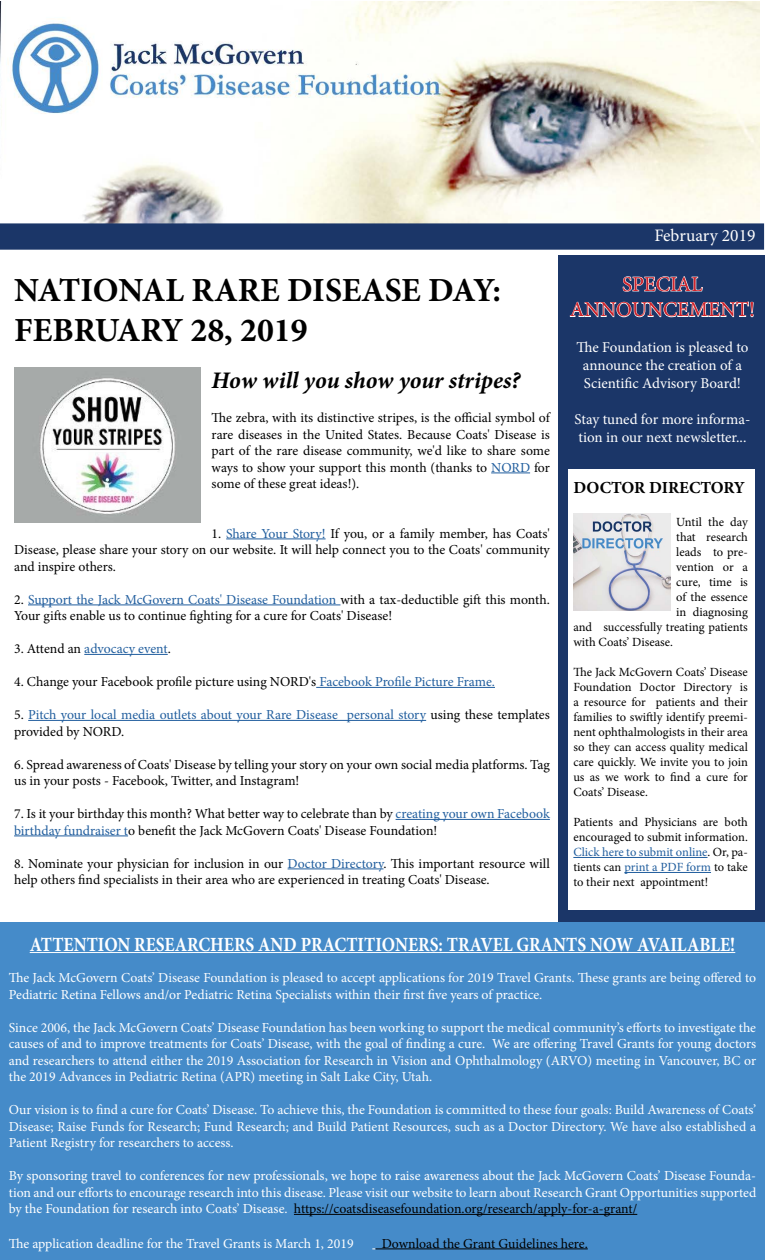
<style>
.page{position:relative;width:765px;height:1260px;background:#fff}
.page>*{position:absolute;margin:0;border:0;box-sizing:border-box;transform-origin:0 0}
.t1{font:700 33.75px/40.5px "Minion Pro";letter-spacing:-.005em;color:#000}
.t2{font:italic 700 23.75px "Minion Pro";letter-spacing:-.005em;color:#000}
.t3{font:21.25px/25.5px "Minion Pro";color:#d2232a;text-align:center}
.t4{font:700 20.12px "Minion Pro";color:#fff;scale:.87 1}
.t5{font:17.5px "Minion Pro";color:#fff}
.t6{font:700 16.88px "Minion Pro";color:#000}
.t7{font:15px/18px "Minion Pro";color:#fff;text-align:center}
.t8{font:13.75px/16.5px "Minion Pro";color:#fff;text-align:justify}
.t9{font:13.75px/16.5px "Minion Pro";color:#000}
.t10{font:13.75px/16.5px "Minion Pro";letter-spacing:-.005em;color:#215e9e}
.t11{font:12.5px/15px "Minion Pro";color:#000;text-align:justify}
.s1{color:#215e9e}
.s2{color:#000}
</style>
<div class="page">
<img style="left:0;top:2px;width:760px;height:221px">
<div style="left:559px;top:255px;width:206px;height:726px;background:#1b3668"></div>
<div style="left:0;top:922px;width:765px;height:338px;background:#458bc9"></div>
<div style="left:0;top:223px;width:764px;height:27px;background:#1b3668"></div>
<div style="left:568px;top:469px;width:187px;height:441px;background:#fff"></div>
<hr style="left:573px;top:857px;width:135px;height:1px;background:#215e9e">
<hr style="left:624px;top:872px;width:87px;height:1px;background:#215e9e">
<img style="left:573px;top:514px;width:98px;height:97px">
<hr style="left:491px;top:473px;width:39px;height:1px;background:#215e9e">
<hr style="left:226px;top:539px;width:100px;height:1px;background:#215e9e">
<hr style="left:28px;top:605px;width:312px;height:1px;background:#215e9e">
<hr style="left:84px;top:654px;width:84px;height:1px;background:#215e9e">
<hr style="left:316px;top:687px;width:179px;height:1px;background:#215e9e">
<hr style="left:28px;top:720px;width:398px;height:1px;background:#215e9e">
<hr style="left:396px;top:819px;width:154px;height:1px;background:#215e9e">
<hr style="left:14px;top:836px;width:114px;height:1px;background:#215e9e">
<hr style="left:288px;top:869px;width:96px;height:1px;background:#215e9e">
<img style="left:14px;top:367px;width:186px;height:156px">
<hr style="left:30px;top:952px;width:705px;height:1px;background:#fff">
<hr style="left:294px;top:1214px;width:343px;height:1px;background:#000">
<hr style="left:375px;top:1249px;width:213px;height:1px;background:#000">
<svg style="left:570px;top:276px;width:184px;height:42px"></svg>
<h1 class="t1" style="left:14px;top:269px;width:489px">NATIONAL RARE DISEASE DAY:<br>FEBRUARY 28, 2019</h1>
<h2 class="t2" style="left:212px;top:363px;width:310px">How will you show your stripes?</h2>
<p class="t9" style="left:212px;top:409px;width:340px;text-align:justify">The zebra, with its distinctive stripes, is the official symbol of rare diseases in the United States. Because Coats' Disease is part of the rare disease community, we'd like to share some ways to show your support this month (thanks to <span class="s1">NORD</span> for some of these great ideas!).</p>
<p class="t9" style="left:14px;top:525px;width:537px;text-align:justify;text-indent:197px">1. <span class="s1">Share Your Story!</span> If you, or a family member, has Coats' Disease, please share your story on our website. It will help connect you to the Coats' community and inspire others.</p>
<p class="t9" style="left:14px;top:591px;width:537px">2. <span class="s1">Support the Jack McGovern Coats' Disease Foundation</span> with a tax-deductible gift this month.<br>Your gifts enable us to continue fighting for a cure for Coats' Disease!</p>
<p class="t10" style="left:14px;top:640px;width:158px"><span class="s2">3. Attend an</span> advocacy event<span class="s2">.</span></p>
<p class="t9" style="left:14px;top:673px;width:482px">4. Change your Facebook profile picture using NORD's <span class="s1">Facebook Profile Picture Frame.</span></p>
<p class="t10" style="left:14px;top:706px;width:537px"><span class="s2">5.</span> Pitch your local media outlets about your Rare Disease personal story <span class="s2">using these templates provided by NORD.</span></p>
<p class="t9" style="left:14px;top:756px;width:537px">6. Spread awareness of Coats' Disease by telling your story on your own social media platforms. Tag us in your posts - Facebook, Twitter, and Instagram!</p>
<p class="t9" style="left:14px;top:805px;width:537px">7. Is it your birthday this month? What better way to celebrate than by <span class="s1">creating your own Facebook birthday fundraiser t</span>o benefit the Jack McGovern Coats' Disease Foundation!</p>
<p class="t9" style="left:14px;top:855px;width:537px">8. Nominate your physician for inclusion in our <span class="s1">Doctor Directory</span>. This important resource will help others find specialists in their area who are experienced in treating Coats' Disease.</p>
<p class="t5" style="left:654px;top:224px;width:103px">February 2019</p>
<h3 class="t3" style="left:570px;top:272px;width:187px">SPECIAL<br>ANNOUNCEMENT!</h3>
<p class="t7" style="left:576px;top:339px;width:174px">The Foundation is pleased to announce the creation of a<br>Scientific Advisory Board!</p>
<p class="t7" style="left:575px;top:411px;width:177px;text-align:left">Stay tuned for more informa&shy;tion in our next newsletter...</p>
<p class="t6" style="left:573px;top:476px;width:173px">DOCTOR DIRECTORY</p>
<p class="t11" style="left:676px;top:515px;width:73px">Until the day</p>
<p class="t11" style="left:676px;top:530px;width:73px">that research</p>
<p class="t11" style="left:676px;top:545px;width:73px">leads to pre-</p>
<p class="t11" style="left:676px;top:560px;width:73px">vention or a</p>
<p class="t11" style="left:676px;top:575px;width:73px">cure, time is</p>
<p class="t11" style="left:676px;top:590px;width:73px">of the essence</p>
<p class="t11" style="left:676px;top:605px;width:73px">in diagnosing</p>
<p class="t11" style="left:573px;top:620px;width:176px">and successfully treating patients</p>
<p class="t11" style="left:573px;top:635px;width:101px">with Coats’ Disease.</p>
<p class="t11" style="left:573px;top:665px;width:176px">The Jack McGovern Coats’ Disease Foundation Doctor Directory is a resource for patients and their families to swiftly identify preemi&shy;nent ophthalmologists in their area so they can access quality medical care quickly. We invite you to join us as we work to find a cure for Coats’ Disease.</p>
<p class="t11" style="left:573px;top:815px;width:176px">Patients and Physicians are both encouraged to submit information.<br><span class="s1">Click here to submit online</span>. Or, pa&shy;tients can <span class="s1">print a PDF form</span> to take to their next appointment!</p>
<h3 class="t4" style="left:30px;top:930px;width:812px">ATTENTION RESEARCHERS AND PRACTITIONERS: TRAVEL GRANTS NOW AVAILABLE!</h3>
<p class="t8" style="left:9px;top:969px;width:749px">The Jack McGovern Coats’ Disease Foundation is pleased to accept applications for 2019 Travel Grants. These grants are being offered to<br>Pediatric Retina Fellows and/or Pediatric Retina Specialists within their first five years of practice.</p>
<p class="t8" style="left:9px;top:1019px;width:749px">Since 2006, the Jack McGovern Coats’ Disease Foundation has been working to support the medical community’s efforts to investigate the causes of and to improve treatments for Coats’ Disease, with the goal of finding a cure. We are offering Travel Grants for young doctors and researchers to attend either the 2019 Association for Research in Vision and Ophthalmology (ARVO) meeting in Vancouver, BC or the 2019 Advances in Pediatric Retina (APR) meeting in Salt Lake City, Utah.</p>
<p class="t8" style="left:9px;top:1101px;width:749px">Our vision is to find a cure for Coats’ Disease. To achieve this, the Foundation is committed to these four goals: Build Awareness of Coats’ Disease; Raise Funds for Research; Fund Research; and Build Patient Resources, such as a Doctor Directory. We have also established a Patient Registry for researchers to access.</p>
<p class="t8" style="left:9px;top:1167px;width:749px">By sponsoring travel to conferences for new professionals, we hope to raise awareness about the Jack McGovern Coats’ Disease Founda&shy;tion and our efforts to encourage research into this disease. Please visit our website to learn about Research Grant Opportunities supported by the Foundation for research into Coats’ Disease. <span class="s2">https://coatsdiseasefoundation.org/research/apply-for-a-grant/</span></p>
<p class="t8" style="left:9px;top:1235px;width:346px">The application deadline for the Travel Grants is March 1, 2019</p>
<p class="t9" style="left:382px;top:1235px;width:208px">Download the Grant Guidelines here.</p>
</div>
